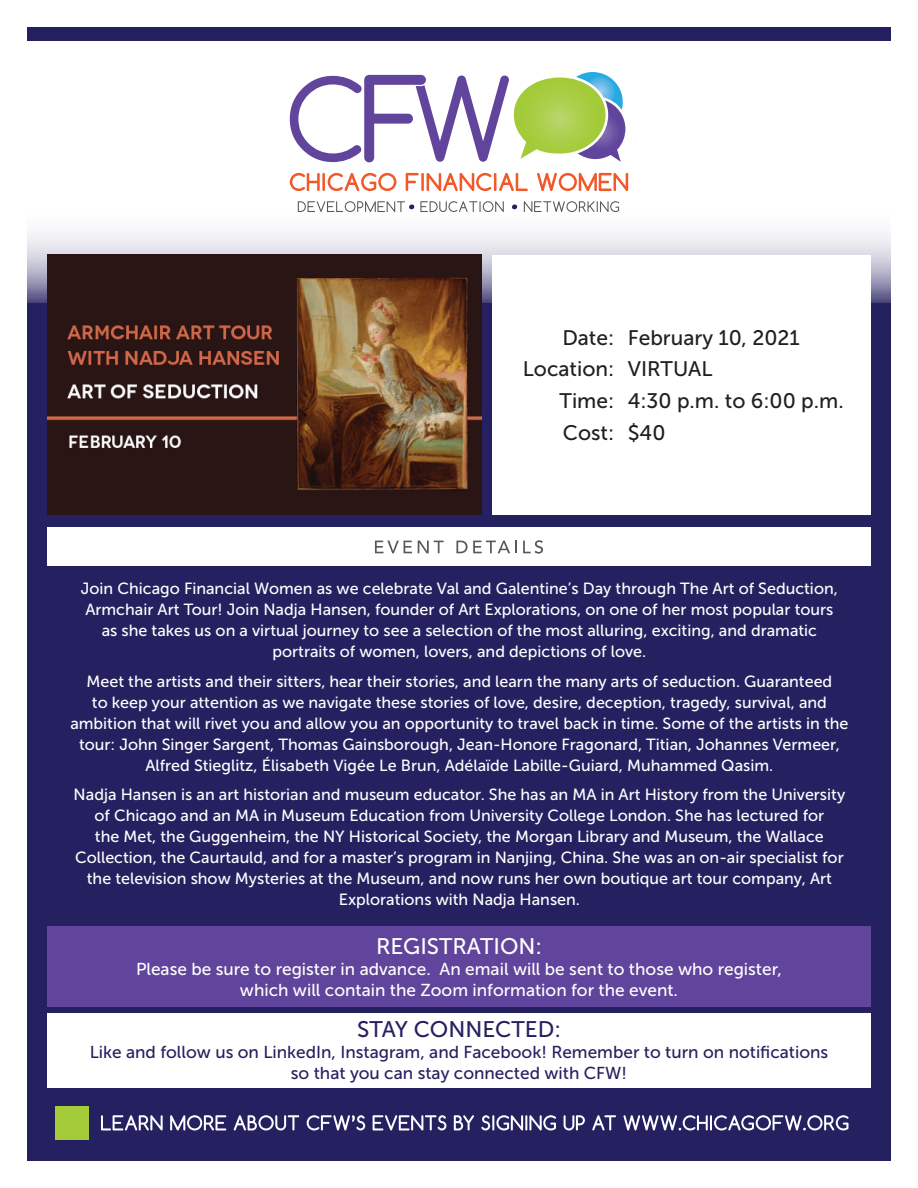
<style>
.page{position:relative;width:918px;height:1188px;background:#fff}
.page>*{position:absolute;margin:0;border:0;box-sizing:border-box;transform-origin:0 0}
.t1{font:22.5px "Museo Sans 500";color:#252161}
.t2{font:22.5px "Museo Sans 500";color:#fff}
.t3{font:21px/32px "Museo Sans 500";color:#231f20}
.t4{font:17.25px/21px "Museo Sans 500";color:#fff;text-align:center}
.t5{font:17.25px/21px "Museo Sans 500";color:#252161;text-align:center}
.t6{font:16.2px/21px "Museo Sans 500";color:#fff;text-align:center}
</style>
<div class="page">
<svg style="left:27px;top:40px;width:864px;height:264px"></svg>
<div style="left:27px;top:304px;width:864px;height:857px;background:#252161"></div>
<div style="left:47px;top:926px;width:824px;height:81px;background:#61449b"></div>
<svg style="left:420px;top:201px;width:84px;height:11px"></svg>
<svg style="left:524px;top:201px;width:95px;height:11px"></svg>
<svg style="left:512px;top:204px;width:5px;height:5px"></svg>
<svg style="left:298px;top:201px;width:116px;height:11px"></svg>
<svg style="left:290px;top:173px;width:106px;height:18px"></svg>
<svg style="left:406px;top:173px;width:122px;height:18px"></svg>
<svg style="left:537px;top:173px;width:91px;height:18px"></svg>
<svg style="left:290px;top:72px;width:335px;height:90px"></svg>
<div style="left:27px;top:27px;width:864px;height:13px;background:#252161"></div>
<img style="left:47px;top:255px;width:435px;height:259px">
<div style="left:47px;top:528px;width:824px;height:38px;background:#fff"></div>
<svg style="left:375px;top:541px;width:37px;height:12px"></svg>
<svg style="left:418px;top:541px;width:26px;height:12px"></svg>
<svg style="left:456px;top:541px;width:61px;height:12px"></svg>
<svg style="left:523px;top:540px;width:20px;height:14px"></svg>
<div style="left:55px;top:1107px;width:33px;height:33px;background:#a3cb39"></div>
<svg style="left:101px;top:1115px;width:62px;height:15px"></svg>
<svg style="left:170px;top:1115px;width:56px;height:15px"></svg>
<svg style="left:234px;top:1115px;width:65px;height:15px"></svg>
<svg style="left:307px;top:1115px;width:58px;height:15px"></svg>
<svg style="left:373px;top:1115px;width:73px;height:15px"></svg>
<svg style="left:454px;top:1115px;width:20px;height:15px"></svg>
<svg style="left:481px;top:1115px;width:75px;height:15px"></svg>
<svg style="left:564px;top:1115px;width:21px;height:15px"></svg>
<svg style="left:592px;top:1115px;width:24px;height:15px"></svg>
<svg style="left:623px;top:1115px;width:226px;height:15px"></svg>
<div style="left:493px;top:255px;width:378px;height:259px;background:#fff"></div>
<div style="left:47px;top:1013px;width:824px;height:74px;background:#fff"></div>
<p class="t3" style="left:523px;top:321px;width:278px;text-indent:40px">Date: February 10, 2021<br>Location: VIRTUAL</p>
<p class="t3" style="left:560px;top:385px;width:286px">Time: 4:30 p.m. to 6:00 p.m.<br>Cost: $40</p>
<p class="t6" style="left:81px;top:578px;width:758px">Join Chicago Financial Women as we celebrate Val and Galentine’s Day through The Art of Seduction, Armchair Art Tour! Join Nadja Hansen, founder of Art Explorations, on one of her most popular tours as she takes us on a virtual journey to see a selection of the most alluring, exciting, and dramatic portraits of women, lovers, and depictions of love.</p>
<p class="t6" style="left:70px;top:671px;width:780px">Meet the artists and their sitters, hear their stories, and learn the many arts of seduction. Guaranteed<br>to keep your attention as we navigate these stories of love, desire, deception, tragedy, survival, and ambition that will rivet you and allow you an opportunity to travel back in time. Some of the artists in the tour: John Singer Sargent, Thomas Gainsborough, Jean-Honore Fragonard, Titian, Johannes Vermeer, Alfred Stieglitz, Élisabeth Vigée Le Brun, Adélaïde Labille-Guiard, Muhammed Qasim.</p>
<p class="t6" style="left:74px;top:784px;width:773px">Nadja Hansen is an art historian and museum educator. She has an MA in Art History from the University of Chicago and an MA in Museum Education from University College London. She has lectured for<br>the Met, the Guggenheim, the NY Historical Society, the Morgan Library and Museum, the Wallace Collection, the Caurtauld, and for a master’s program in Nanjing, China. She was an on-air specialist for the television show Mysteries at the Museum, and now runs her own boutique art tour company, Art Explorations with Nadja Hansen.</p>
<h1 class="t2" style="left:376px;top:934px;width:167px">REGISTRATION:</h1>
<p class="t4" style="left:136px;top:959px;width:647px">Please be sure to register in advance. An email will be sent to those who register, which will contain the Zoom information for the event.</p>
<h1 class="t1" style="left:357px;top:1017px;width:205px">STAY CONNECTED:</h1>
<p class="t5" style="left:90px;top:1042px;width:740px">Like and follow us on LinkedIn, Instagram, and Facebook! Remember to turn on notifications so that you can stay connected with CFW!</p>
</div>
